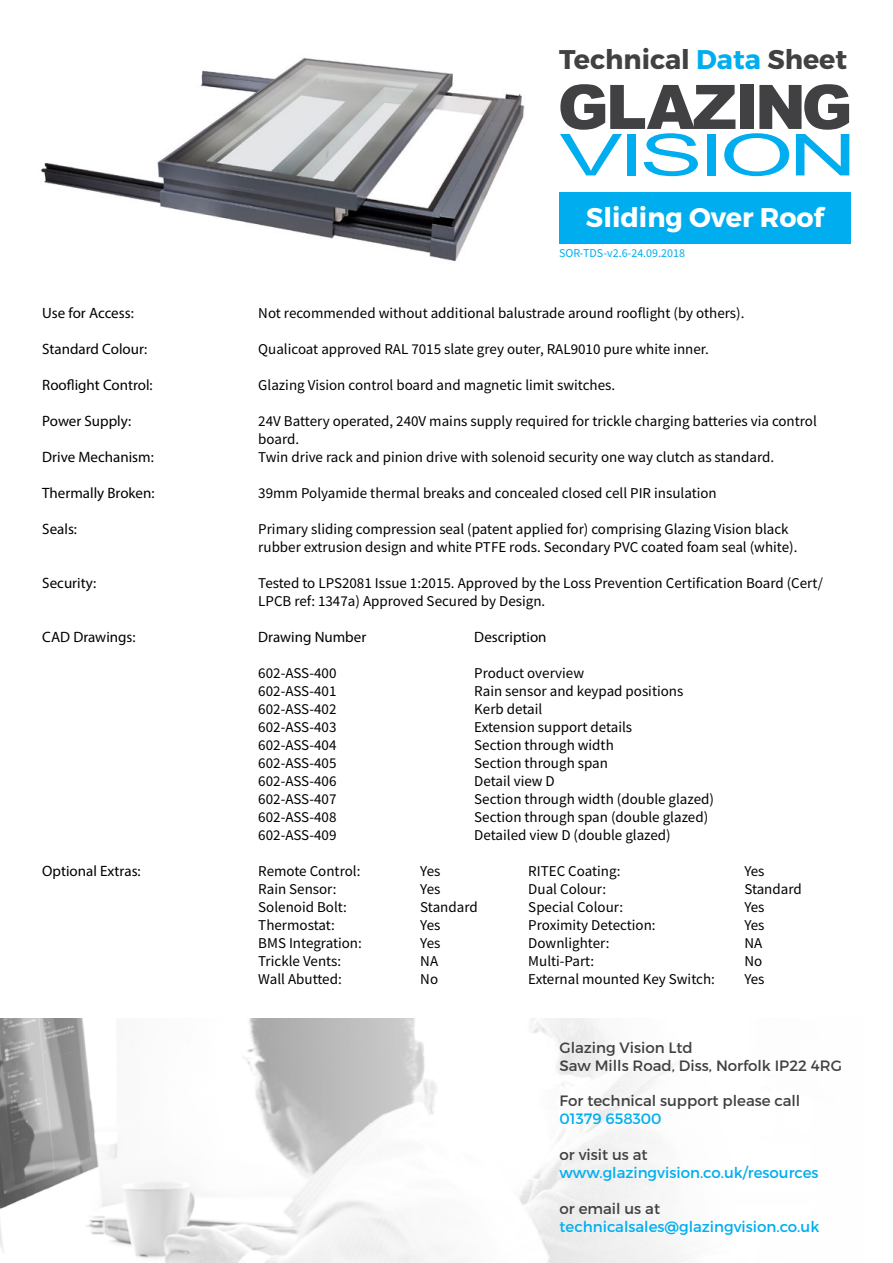
<style>
.page{position:relative;width:893px;height:1263px;background:#fff}
.page>*{position:absolute;margin:0;border:0;box-sizing:border-box;transform-origin:0 0}
.t1{font:700 27px "Montserrat";color:#414042}
.t2{font:700 27px "Montserrat";color:#fff}
.t3{font:15px/18px "Source Sans Pro";color:#000}
.t4{font:15px "Myriad Pro";color:#000}
.t5{font:15px/18px "Montserrat";color:#414042}
.t6{font:15px "Montserrat";color:#00aeef}
.t7{font:12px "Source Sans Pro";color:#00aeef}
.s1{color:#00aeef}
</style>
<div class="page">
<svg style="left:560px;top:84px;width:289px;height:92px"></svg>
<div style="left:559px;top:192px;width:292px;height:52px;background:#00aeef"></div>
<img style="left:41px;top:57px;width:484px;height:204px">
<img style="left:0;top:1018px;width:683px;height:245px">
<h1 class="t1" style="left:559px;top:42px;width:290px">Technical <span class="s1">Data</span> Sheet</h1>
<h1 class="t2" style="left:586px;top:200px;width:240px">Sliding Over Roof</h1>
<p class="t7" style="left:559px;top:245px;width:127px">SOR-TDS-v2.6-24.09.2018</p>
<p class="t4" style="left:42px;top:304px;width:93px">Use for Access:</p>
<p class="t3" style="left:258px;top:304px;width:488px">Not recommended without additional balustrade around rooflight (by others).</p>
<p class="t4" style="left:42px;top:340px;width:106px">Standard Colour:</p>
<p class="t3" style="left:258px;top:340px;width:452px">Qualicoat approved RAL 7015 slate grey outer, RAL9010 pure white inner.</p>
<p class="t4" style="left:42px;top:376px;width:112px">Rooflight Control:</p>
<p class="t3" style="left:258px;top:376px;width:358px">Glazing Vision control board and magnetic limit switches.</p>
<p class="t4" style="left:42px;top:412px;width:91px">Power Supply:</p>
<p class="t3" style="left:258px;top:412px;width:560px">24V Battery operated, 240V mains supply required for trickle charging batteries via control board.</p>
<p class="t4" style="left:42px;top:448px;width:113px">Drive Mechanism:</p>
<p class="t3" style="left:258px;top:448px;width:517px">Twin drive rack and pinion drive with solenoid security one way clutch as standard.</p>
<p class="t4" style="left:42px;top:484px;width:114px">Thermally Broken:</p>
<p class="t3" style="left:258px;top:484px;width:460px">39mm Polyamide thermal breaks and concealed closed cell PIR insulation</p>
<p class="t4" style="left:42px;top:520px;width:36px">Seals:</p>
<p class="t3" style="left:258px;top:520px;width:541px">Primary sliding compression seal (patent applied for) comprising Glazing Vision black rubber extrusion design and white PTFE rods. Secondary PVC coated foam seal (white).</p>
<p class="t4" style="left:42px;top:574px;width:56px">Security:</p>
<p class="t3" style="left:258px;top:574px;width:566px">Tested to LPS2081 Issue 1:2015. Approved by the Loss Prevention Certification Board (Cert/<br>LPCB ref: 1347a) Approved Secured by Design.</p>
<p class="t4" style="left:42px;top:628px;width:95px">CAD Drawings:</p>
<p class="t4" style="left:258px;top:628px;width:109px">Drawing Number</p>
<p class="t4" style="left:474px;top:628px;width:74px">Description</p>
<p class="t3" style="left:258px;top:664px;width:80px">602-ASS-400</p>
<p class="t3" style="left:474px;top:664px;width:111px">Product overview</p>
<p class="t3" style="left:258px;top:682px;width:80px">602-ASS-401</p>
<p class="t3" style="left:474px;top:682px;width:211px">Rain sensor and keypad positions</p>
<p class="t3" style="left:258px;top:700px;width:80px">602-ASS-402</p>
<p class="t3" style="left:474px;top:700px;width:69px">Kerb detail</p>
<p class="t3" style="left:258px;top:718px;width:80px">602-ASS-403</p>
<p class="t3" style="left:474px;top:718px;width:159px">Extension support details</p>
<p class="t3" style="left:258px;top:736px;width:80px">602-ASS-404</p>
<p class="t3" style="left:474px;top:736px;width:141px">Section through width</p>
<p class="t3" style="left:258px;top:754px;width:80px">602-ASS-405</p>
<p class="t3" style="left:474px;top:754px;width:135px">Section through span</p>
<p class="t3" style="left:258px;top:772px;width:80px">602-ASS-406</p>
<p class="t3" style="left:474px;top:772px;width:82px">Detail view D</p>
<p class="t3" style="left:258px;top:790px;width:80px">602-ASS-407</p>
<p class="t3" style="left:474px;top:790px;width:241px">Section through width (double glazed)</p>
<p class="t3" style="left:258px;top:808px;width:80px">602-ASS-408</p>
<p class="t3" style="left:474px;top:808px;width:235px">Section through span (double glazed)</p>
<p class="t3" style="left:258px;top:826px;width:80px">602-ASS-409</p>
<p class="t3" style="left:474px;top:826px;width:198px">Detailed view D (double glazed)</p>
<p class="t4" style="left:42px;top:862px;width:100px">Optional Extras:</p>
<p class="t3" style="left:258px;top:862px;width:104px">Remote Control:</p>
<p class="t3" style="left:420px;top:862px;width:22px">Yes</p>
<p class="t3" style="left:528px;top:862px;width:94px">RITEC Coating:</p>
<p class="t3" style="left:744px;top:862px;width:22px">Yes</p>
<p class="t3" style="left:258px;top:880px;width:80px">Rain Sensor:</p>
<p class="t3" style="left:420px;top:880px;width:22px">Yes</p>
<p class="t3" style="left:528px;top:880px;width:79px">Dual Colour:</p>
<p class="t3" style="left:744px;top:880px;width:59px">Standard</p>
<p class="t3" style="left:258px;top:898px;width:90px">Solenoid Bolt:</p>
<p class="t3" style="left:420px;top:898px;width:59px">Standard</p>
<p class="t3" style="left:528px;top:898px;width:96px">Special Colour:</p>
<p class="t3" style="left:744px;top:898px;width:22px">Yes</p>
<p class="t3" style="left:258px;top:916px;width:78px">Thermostat:</p>
<p class="t3" style="left:420px;top:916px;width:22px">Yes</p>
<p class="t3" style="left:528px;top:916px;width:129px">Proximity Detection:</p>
<p class="t3" style="left:744px;top:916px;width:22px">Yes</p>
<p class="t3" style="left:258px;top:934px;width:105px">BMS Integration:</p>
<p class="t3" style="left:420px;top:934px;width:22px">Yes</p>
<p class="t3" style="left:528px;top:934px;width:83px">Downlighter:</p>
<p class="t3" style="left:744px;top:934px;width:19px">NA</p>
<p class="t3" style="left:258px;top:952px;width:84px">Trickle Vents:</p>
<p class="t3" style="left:420px;top:952px;width:19px">NA</p>
<p class="t3" style="left:528px;top:952px;width:67px">Multi-Part:</p>
<p class="t3" style="left:744px;top:952px;width:19px">No</p>
<p class="t3" style="left:258px;top:970px;width:85px">Wall Abutted:</p>
<p class="t3" style="left:420px;top:970px;width:19px">No</p>
<p class="t3" style="left:528px;top:970px;width:188px">External mounted Key Switch:</p>
<p class="t3" style="left:744px;top:970px;width:22px">Yes</p>
<p class="t5" style="left:560px;top:1038px;width:284px">Glazing Vision Ltd<br>Saw Mills Road, Diss, Norfolk IP22 4RG</p>
<p class="t5" style="left:560px;top:1091px;width:242px">For technical support please call</p>
<p class="t6" style="left:560px;top:1109px;width:103px">01379 658300</p>
<p class="t5" style="left:560px;top:1145px;width:90px">or visit us at</p>
<p class="t6" style="left:560px;top:1163px;width:261px">www.glazingvision.co.uk/resources</p>
<p class="t5" style="left:560px;top:1199px;width:102px">or email us at</p>
<p class="t6" style="left:560px;top:1217px;width:261px">technicalsales@glazingvision.co.uk</p>
</div>
